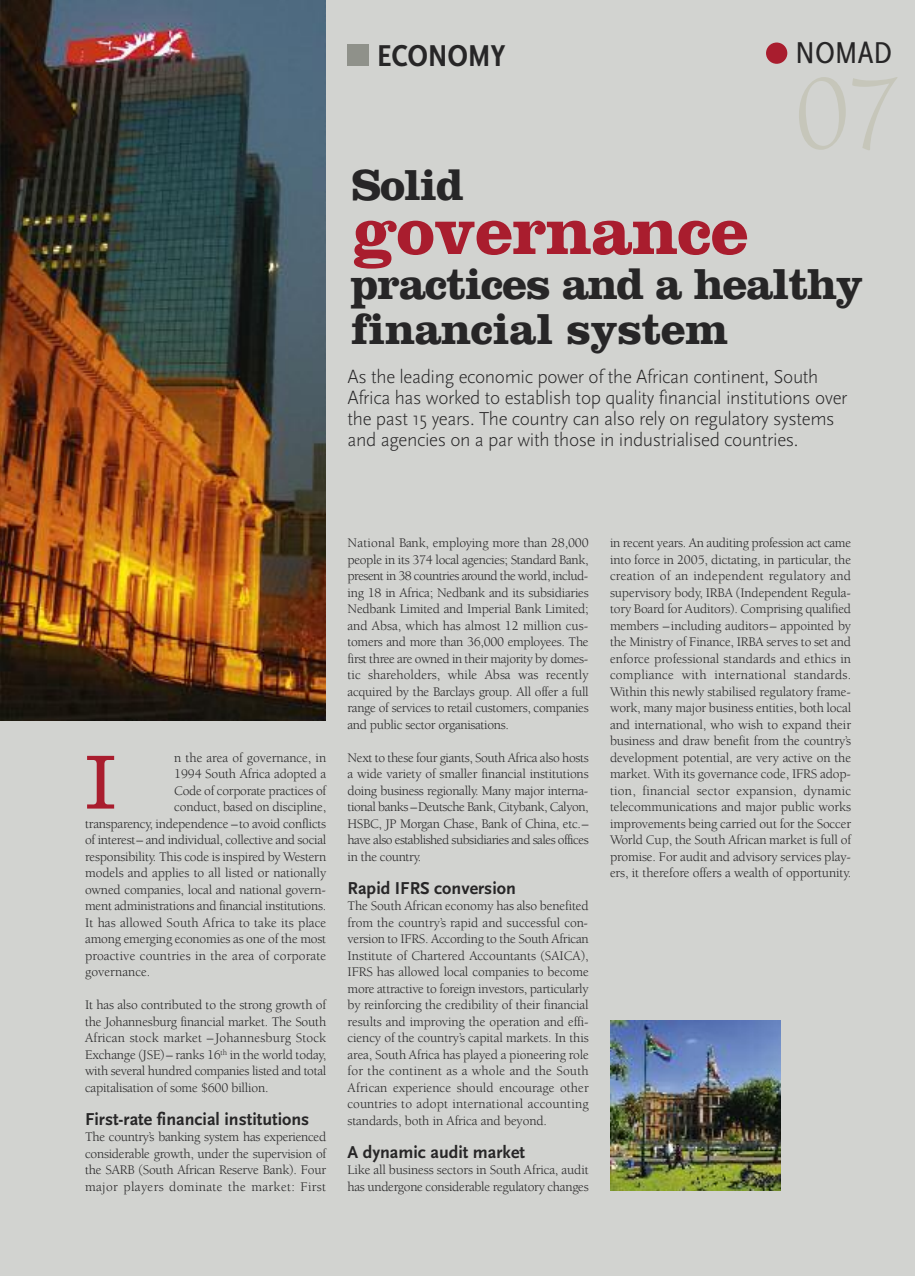
<style>
.page{position:relative;width:915px;height:1276px;background:#fff}
.page>*{position:absolute;margin:0;border:0;box-sizing:border-box;transform-origin:0 0}
.t1{font:108px "Berkeley Std";color:#c6c6ba}
.t2{font:300 79.5px "Clarendon LT Std";color:#a91d2e}
.t3{font:700 69px "Clarendon LT Std";letter-spacing:-.015em;color:#a91d2e}
.t4{font:700 45px/45px "Clarendon LT Std";letter-spacing:-.03em;color:#272627}
.t5{font:700 condensed 31.5px "Scala Sans Pro";color:#272627}
.t6{font:condensed 31.5px "Scala Sans Pro";color:#272627}
.t7{font:300 19.5px/21px "Scala Sans Pro";letter-spacing:-.02em;color:#272627}
.t8{font:700 18px "Scala Sans Pro";color:#272627}
.t9{font:13.5px/16.5px "Berkeley Std";letter-spacing:-.015em;color:#272627;text-align:justify}
.t10{font:13.5px "Berkeley Std";letter-spacing:.005em;color:#272627}
</style>
<div class="page">
<div style="left:0;top:0;width:914px;height:1276px;background:#d2d3d0"></div>
<div style="left:765px;top:43px;width:22px;height:21px;background:#a91d2e;border-radius:50%"></div>
<img style="left:0;top:0;width:325px;height:721px">
<div style="left:347px;top:45px;width:21px;height:21px;background:#8f918a"></div>
<img style="left:610px;top:1020px;width:170px;height:171px">
<h3 class="t5" style="left:377px;top:45px;width:129px">ECONOMY</h3>
<h3 class="t6" style="left:794px;top:43px;width:98px">NOMAD</h3>
<h1 class="t1" style="left:794px;top:72px;width:108px">07</h1>
<h3 class="t4" style="left:351px;top:167px;width:114px">Solid</h3>
<h3 class="t3" style="left:351px;top:208px;width:399px">governance</h3>
<h3 class="t4" style="left:351px;top:266px;width:513px">practices and a healthy financial system</h3>
<p class="t7" style="left:347px;top:368px;width:501px">As the leading economic power of the African continent, South Africa has worked to establish top quality financial institutions over the past 15 years. The country can also rely on regulatory systems and agencies on a par with those in industrialised countries.</p>
<p class="t9" style="left:174px;top:750px;width:153px">n the area of governance, in</p>
<p class="t9" style="left:174px;top:767px;width:153px">1994 South Africa adopted a</p>
<p class="t9" style="left:174px;top:783px;width:153px">Code of corporate practices of</p>
<p class="t9" style="left:174px;top:800px;width:153px">conduct, based on discipline,</p>
<p class="t9" style="left:85px;top:816px;width:242px">transparency, independence –to avoid conflicts</p>
<p class="t9" style="left:85px;top:833px;width:242px">of interest– and individual, collective and social</p>
<p class="t9" style="left:85px;top:849px;width:242px">responsibility. This code is inspired by Western</p>
<p class="t9" style="left:85px;top:866px;width:242px">models and applies to all listed or nationally</p>
<p class="t9" style="left:85px;top:882px;width:242px">owned companies, local and national govern-</p>
<p class="t9" style="left:85px;top:899px;width:242px">ment administrations and financial institutions.</p>
<p class="t10" style="left:85px;top:917px;width:242px">It has allowed South Africa to take its place</p>
<p class="t9" style="left:85px;top:932px;width:242px">among emerging economies as one of the most</p>
<p class="t10" style="left:85px;top:950px;width:242px">proactive countries in the area of corporate</p>
<p class="t9" style="left:85px;top:965px;width:67px">governance.</p>
<p class="t9" style="left:85px;top:998px;width:242px">It has also contributed to the strong growth of the Johannesburg financial market. The South African stock market –Johannesburg Stock Exchange (JSE)– ranks 16<sup>th</sup> in the world today, with several hundred companies listed and total capitalisation of some $600 billion.</p>
<h3 class="t8" style="left:85px;top:1113px;width:226px">first-rate financial institutions</h3>
<p class="t9" style="left:85px;top:1130px;width:242px">The country’s banking system has experienced considerable growth, under the supervision of the SARB (South African Reserve Bank). Four major players dominate the market: First</p>
<h2 class="t2" style="left:85px;top:756px;width:32px">I</h2>
<p class="t9" style="left:347px;top:536px;width:242px">National Bank, employing more than 28,000 people in its 374 local agencies; Standard Bank, present in 38 countries around the world, includ&shy;ing 18 in Africa; Nedbank and its subsidiaries Nedbank Limited and Imperial Bank Limited; and Absa, which has almost 12 million cus&shy;tomers and more than 36,000 employees. The first three are owned in their majority by domes&shy;tic shareholders, while Absa was recently acquired by the Barclays group. All offer a full range of services to retail customers, companies and public sector organisations.</p>
<p class="t9" style="left:347px;top:750px;width:242px">Next to these four giants, South Africa also hosts a wide variety of smaller financial institutions doing business regionally. Many major interna&shy;tional banks –Deutsche Bank, Citybank, Calyon, HSBC, JP Morgan Chase, Bank of China, etc.– have also established subsidiaries and sales offices in the country.</p>
<h3 class="t8" style="left:347px;top:882px;width:170px">rapid ifrs conversion</h3>
<p class="t9" style="left:347px;top:899px;width:243px">The South African economy has also benefited from the country’s rapid and successful con&shy;version to IFRS. According to the South African Institute of Chartered Accountants (SAICA), IFRS has allowed local companies to become more attractive to foreign investors, particularly by reinforcing the credibility of their financial results and improving the operation and effi&shy;ciency of the country’s capital markets. In this area, South Africa has played a pioneering role for the continent as a whole and the South African experience should encourage other countries to adopt international accounting standards, both in Africa and beyond.</p>
<h3 class="t8" style="left:347px;top:1146px;width:179px">a dynamic audit market</h3>
<p class="t9" style="left:347px;top:1163px;width:242px">Like all business sectors in South Africa, audit has undergone considerable regulatory changes</p>
<p class="t9" style="left:609px;top:536px;width:242px">in recent years. An auditing profession act came into force in 2005, dictating, in particular, the creation of an independent regulatory and supervisory body, IRBA (Independent Regula&shy;tory Board for Auditors). Comprising qualified members –including auditors– appointed by the Ministry of Finance, IRBA serves to set and enforce professional standards and ethics in compliance with international standards.<br>Within this newly stabilised regulatory frame&shy;work, many major business entities, both local and international, who wish to expand their business and draw benefit from the country’s development potential, are very active on the market. With its governance code, IFRS adop&shy;tion, financial sector expansion, dynamic telecommunications and major public works improvements being carried out for the Soccer World Cup, the South African market is full of promise. For audit and advisory services play&shy;ers, it therefore offers a wealth of opportunity.</p>
</div>
